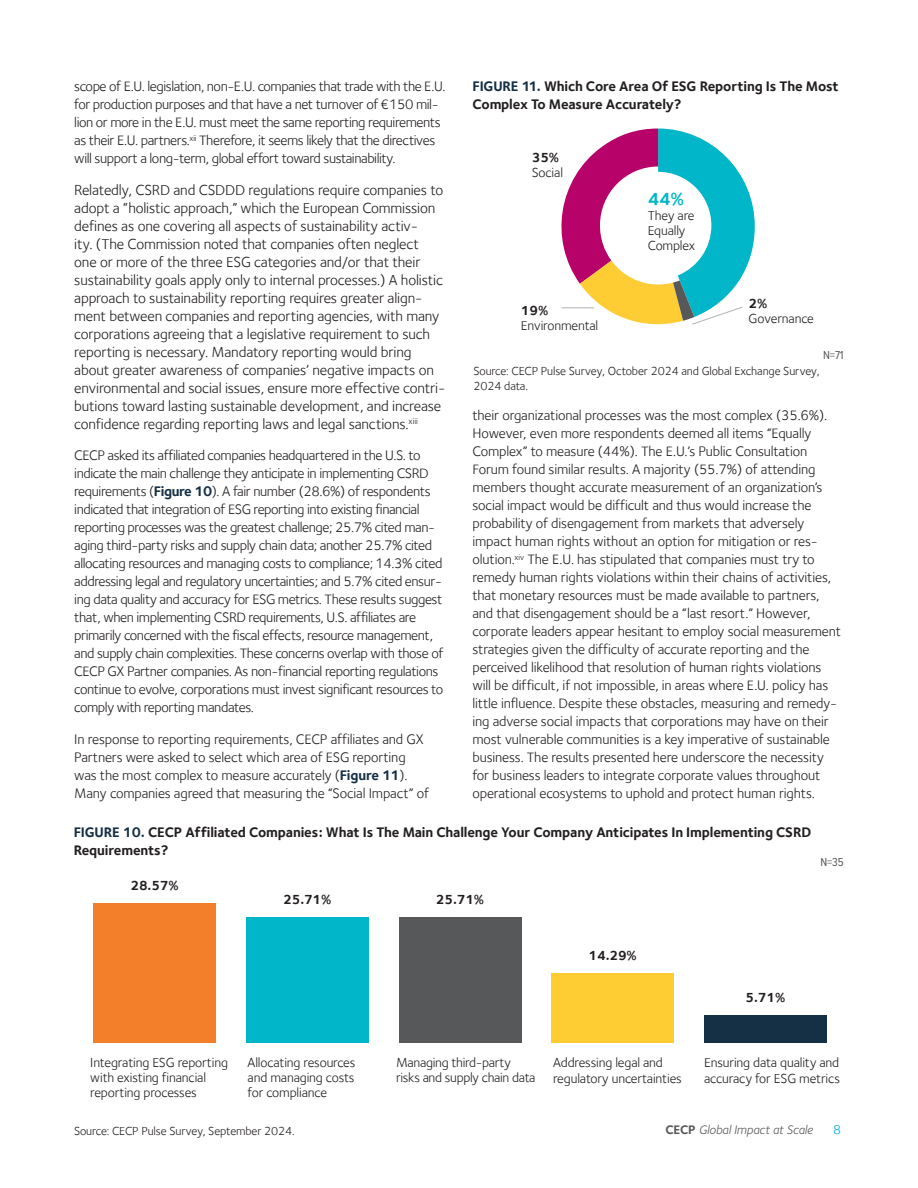
<style>
.page{position:relative;width:918px;height:1188px;background:#fff}
.page>*{position:absolute;margin:0;border:0;box-sizing:border-box;transform-origin:0 0}
.body_copy{font:700 18px "Foundry Sterling";color:#00b6c8}
.body_copy-2{font:15px/18px "Foundry Sterling";letter-spacing:-.01em;color:#231f20}
.body_copy-3{font:14.25px/18px "Foundry Sterling";letter-spacing:-.015em;color:#231f20}
.body_copy-4{font:700 14.25px/18px "Foundry Sterling";letter-spacing:-.01em;color:#231f20}
.body_copy-5{font:13.5px/15px "Foundry Sterling";letter-spacing:-.01em;color:#231f20}
.body_copy-6{font:700 13.5px "Foundry Sterling";letter-spacing:-.01em;color:#231f20}
.t1{font:13.5px "Foundry Sterling";color:#00aeef}
.t2{font:italic 12.75px "Foundry Sterling";letter-spacing:-.01em;color:#57585a}
.body_copy-7{font:12px/15px "Foundry Sterling";letter-spacing:-.01em;color:#231f20}
.body_copy-8{font:12px "Proxima Nova Cond";color:#57585a}
.s1{font-weight:700;color:#152f45}
.s2{color:#152f45}
.s3{font-weight:700;font-style:normal}
</style>
<div class="page">
<div style="left:704px;top:1015px;width:123px;height:28px;background:#152f45"></div>
<div style="left:551px;top:973px;width:123px;height:70px;background:#fecd33"></div>
<div style="left:399px;top:917px;width:122px;height:126px;background:#57585a"></div>
<div style="left:246px;top:917px;width:123px;height:126px;background:#00b6c8"></div>
<div style="left:93px;top:903px;width:123px;height:140px;background:#f47f2a"></div>
<svg style="left:561px;top:129px;width:194px;height:196px"></svg>
<p class="body_copy-3" style="left:74px;top:77px;width:373px">scope of E.U. legislation, non-E.U. companies that trade with the E.U. for production purposes and that have a net turnover of €150 mil&shy;lion or more in the E.U. must meet the same reporting requirements as their E.U. partners.<sup>xii</sup> Therefore, it seems likely that the directives will support a long-term, global effort toward sustainability.</p>
<p class="body_copy-2" style="left:74px;top:181px;width:373px">Relatedly, CSRD and CSDDD regulations require companies to adopt a “holistic approach,” which the European Commission defines as one covering all aspects of sustainability activ-<br>ity. (The Commission noted that companies often neglect<br>one or more of the three ESG categories and/or that their sustainability goals apply only to internal processes.) A holistic approach to sustainability reporting requires greater align&shy;ment between companies and reporting agencies, with many corporations agreeing that a legislative requirement to such reporting is necessary. Mandatory reporting would bring about greater awareness of companies’ negative impacts on environmental and social issues, ensure more effective contri&shy;butions toward lasting sustainable development, and increase confidence regarding reporting laws and legal sanctions.<sup>xiii</sup></p>
<p class="body_copy-3" style="left:74px;top:446px;width:371px">CECP asked its affiliated companies headquartered in the U.S. to indicate the main challenge they anticipate in implementing CSRD requirements (<span class="s1">Figure 10</span>). A fair number (28.6%) of respondents indicated that integration of ESG reporting into existing financial reporting processes was the greatest challenge; 25.7% cited man&shy;aging third-party risks and supply chain data; another 25.7% cited allocating resources and managing costs to compliance; 14.3% cited addressing legal and regulatory uncertainties; and 5.7% cited ensur&shy;ing data quality and accuracy for ESG metrics. These results suggest that, when implementing CSRD requirements, U.S. affiliates are primarily concerned with the fiscal effects, resource management, and supply chain complexities. These concerns overlap with those of CECP GX Partner companies. As non-financial reporting regulations continue to evolve, corporations must invest significant resources to comply with reporting mandates.</p>
<p class="body_copy-3" style="left:74px;top:730px;width:356px">In response to reporting requirements, CECP affiliates and GX Partners were asked to select which area of ESG reporting was the most complex to measure accurately (<span class="s1">Figure 11</span>).<br>Many companies agreed that measuring the “Social Impact” of</p>
<p class="body_copy-4" style="left:472px;top:77px;width:368px"><span class="s2">FIGURE 11.</span> Which Core Area Of ESG Reporting Is The Most<br>Complex To Measure Accurately?</p>
<p class="body_copy-6" style="left:532px;top:149px;width:29px">35%</p>
<p class="body_copy-5" style="left:532px;top:165px;width:33px">Social</p>
<p class="body_copy-6" style="left:521px;top:302px;width:29px">19%</p>
<p class="body_copy-5" style="left:521px;top:317px;width:79px">Environmental</p>
<p class="body_copy" style="left:648px;top:188px;width:38px">44%</p>
<p class="body_copy-5" style="left:648px;top:208px;width:49px">They are<br>Equally<br>Complex</p>
<p class="body_copy-6" style="left:749px;top:295px;width:20px">2%</p>
<p class="body_copy-5" style="left:749px;top:311px;width:67px">Governance</p>
<p class="body_copy-8" style="left:823px;top:346px;width:22px">N=71</p>
<p class="body_copy-7" style="left:473px;top:364px;width:348px">Source: CECP Pulse Survey, October 2024 and Global Exchange Survey,<br>2024 data.</p>
<p class="body_copy-3" style="left:472px;top:406px;width:370px">their organizational processes was the most complex (35.6%).<br>However, even more respondents deemed all items “Equally Complex” to measure (44%). The E.U.’s Public Consultation Forum found similar results. A majority (55.7%) of attending members thought accurate measurement of an organization’s social impact would be difficult and thus would increase the probability of disengagement from markets that adversely impact human rights without an option for mitigation or res&shy;olution.<sup>xiv</sup> The E.U. has stipulated that companies must try to remedy human rights violations within their chains of activities, that monetary resources must be made available to partners, and that disengagement should be a “last resort.” However, corporate leaders appear hesitant to employ social measurement strategies given the difficulty of accurate reporting and the perceived likelihood that resolution of human rights violations will be difficult, if not impossible, in areas where E.U. policy has little influence. Despite these obstacles, measuring and remedy&shy;ing adverse social impacts that corporations may have on their most vulnerable communities is a key imperative of sustainable business. The results presented here underscore the necessity for business leaders to integrate corporate values throughout operational ecosystems to uphold and protect human rights.</p>
<p class="body_copy-4" style="left:74px;top:823px;width:739px"><span class="s2">FIGURE 10.</span> CECP Affiliated Companies: What Is The Main Challenge Your Company Anticipates In Implementing CSRD<br>Requirements?</p>
<p class="body_copy-6" style="left:131px;top:878px;width:50px">28.57%</p>
<p class="body_copy-6" style="left:283px;top:892px;width:50px">25.71%</p>
<p class="body_copy-6" style="left:436px;top:892px;width:50px">25.71%</p>
<p class="body_copy-8" style="left:820px;top:854px;width:25px">N=35</p>
<p class="body_copy-6" style="left:589px;top:948px;width:50px">14.29%</p>
<p class="body_copy-6" style="left:746px;top:990px;width:41px">5.71%</p>
<p class="body_copy-5" style="left:90px;top:1055px;width:139px">Integrating ESG reporting with existing financial reporting processes</p>
<p class="body_copy-5" style="left:553px;top:1054px;width:130px;line-height:16.2px">Addressing legal and regulatory uncertainties</p>
<p class="body_copy-5" style="left:704px;top:1054px;width:137px;line-height:16.2px">Ensuring data quality and accuracy for ESG metrics</p>
<p class="body_copy-5" style="left:396px;top:1055px;width:141px">Managing third-party risks and supply chain data</p>
<p class="body_copy-5" style="left:248px;top:1055px;width:109px;text-align:justify">Allocating resources and managing costs for compliance</p>
<p class="body_copy-7" style="left:74px;top:1124px;width:222px">Source: CECP Pulse Survey, September 2024.</p>
<p class="t2" style="left:665px;top:1122px;width:149px"><span class="s3">CECP</span> Global Impact at Scale</p>
<p class="t1" style="left:833px;top:1122px;width:10px">8</p>
</div>
